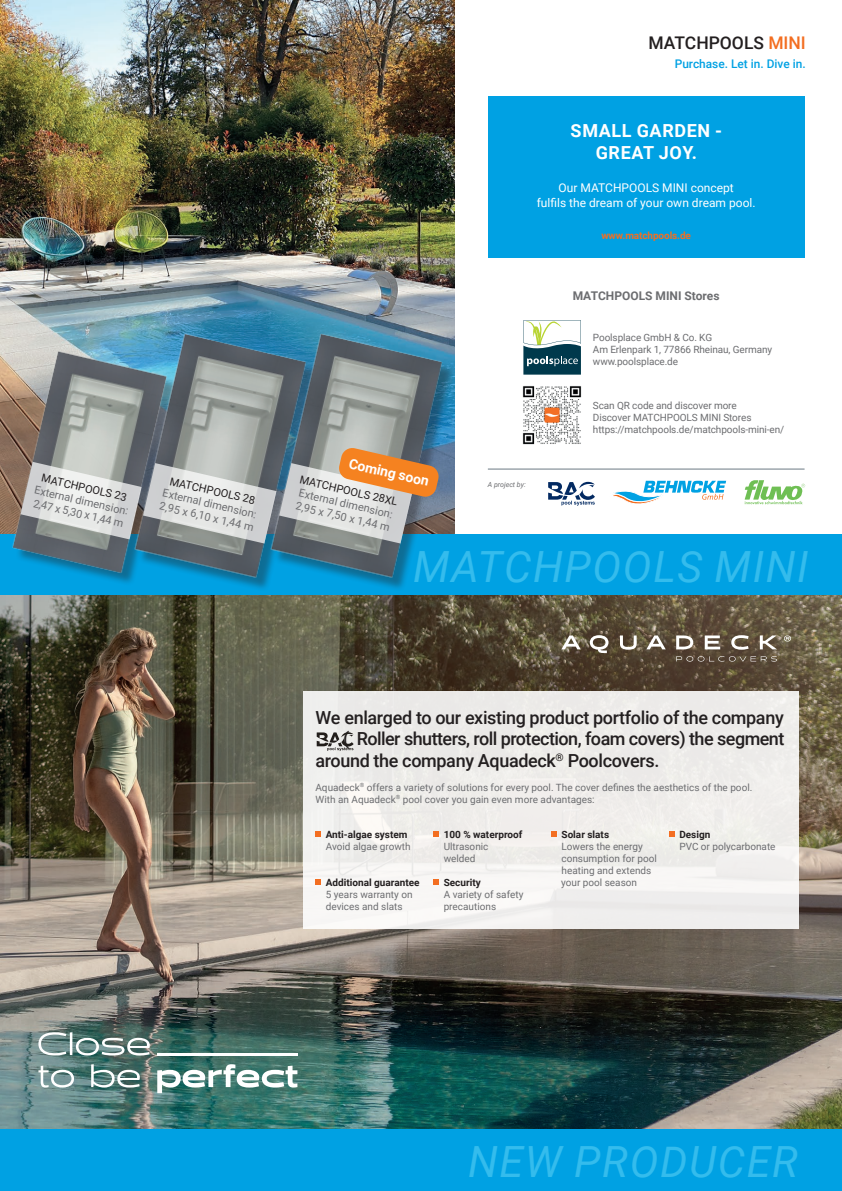
<style>
.page{position:relative;width:842px;height:1191px;background:#fff}
.page>*{position:absolute;margin:0;border:0;box-sizing:border-box;transform-origin:0 0}
.t1{font:italic 43px "Roboto";letter-spacing:.035em;color:#34bced}
.t2{font:500 18px "Roboto";letter-spacing:-.02em;color:#231f20}
.t3{font:700 18px/21.6px "Roboto";letter-spacing:.035em;color:#fff;text-align:center}
.t4{font:500 17.5px "Roboto";color:#231f20}
.t5{font:700 14px "Roboto";color:#fff}
.t6{font:12px/14.4px "Roboto";color:#fff;text-align:center}
.t7{font:700 12px "Roboto";color:#6c6d70}
.t8{font:500 11.9px "Roboto";color:#00a1e3}
.t9{font:11px/13.2px "Roboto";color:#6c6d70}
.t10{font:11px "Roboto";color:#231f20}
.t11{font:10px/12px "Roboto";color:#6c6d70}
.t12{font:700 10px "Roboto";color:#231f20}
.t13{font:700 10px "Roboto";letter-spacing:-.01em;color:#f36e21}
.t14{font:italic 7px "Roboto";color:#6c6d70}
.s1{color:#f36e21}
</style>
<div class="page">
<img style="left:0;top:0;width:454px;height:534px">
<div style="left:0;top:534px;width:842px;height:61px;background:#00a1e3"></div>
<img style="left:0;top:595px;width:842px;height:534px">
<div style="left:0;top:1129px;width:842px;height:62px;background:#00a1e3"></div>
<div style="left:303px;top:691px;width:496px;height:237px;background:#efeeeb"></div>
<svg style="left:315px;top:831px;width:6px;height:5px"></svg>
<svg style="left:315px;top:879px;width:6px;height:5px"></svg>
<svg style="left:433px;top:831px;width:6px;height:5px"></svg>
<svg style="left:433px;top:879px;width:6px;height:5px"></svg>
<svg style="left:551px;top:831px;width:6px;height:5px"></svg>
<svg style="left:669px;top:831px;width:5px;height:5px"></svg>
<svg style="left:317px;top:732px;width:37px;height:19px"></svg>
<hr style="left:157px;top:1053px;width:140px;height:2px;background:#fff">
<svg style="left:38px;top:1032px;width:28px;height:23px"></svg>
<hr style="left:70px;top:1032px;width:2px;height:23px;background:#fff">
<svg style="left:76px;top:1037px;width:75px;height:18px"></svg>
<svg style="left:38px;top:1065px;width:36px;height:22px"></svg>
<svg style="left:91px;top:1064px;width:51px;height:23px"></svg>
<svg style="left:157px;top:1064px;width:140px;height:29px"></svg>
<svg style="left:561px;top:635px;width:20px;height:14px"></svg>
<svg style="left:590px;top:635px;width:18px;height:18px"></svg>
<svg style="left:620px;top:635px;width:17px;height:14px"></svg>
<svg style="left:646px;top:635px;width:20px;height:14px"></svg>
<svg style="left:676px;top:635px;width:17px;height:14px"></svg>
<svg style="left:705px;top:635px;width:15px;height:14px"></svg>
<svg style="left:731px;top:635px;width:18px;height:14px"></svg>
<svg style="left:760px;top:635px;width:17px;height:14px"></svg>
<svg style="left:784px;top:635px;width:7px;height:6px"></svg>
<svg style="left:676px;top:656px;width:101px;height:5px"></svg>
<hr style="left:488px;top:469px;width:316px;height:1px;background:#6b7a83">
<svg style="left:613px;top:481px;width:113px;height:23px"></svg>
<svg style="left:745px;top:480px;width:60px;height:24px"></svg>
<svg style="left:548px;top:482px;width:47px;height:23px"></svg>
<div style="left:488px;top:96px;width:316px;height:161px;background:#00a1e3"></div>
<svg style="left:523px;top:320px;width:58px;height:54px"></svg>
<img style="left:522px;top:386px;width:60px;height:59px">
<div style="left:15px;top:354px;width:166px;height:232px;background:#231f20;opacity:.4"></div>
<img style="left:10px;top:349px;width:123px;height:227px">
<div style="left:138px;top:337px;width:181px;height:254px;background:#231f20;opacity:.4"></div>
<img style="left:133px;top:330px;width:136px;height:252px">
<div style="left:274px;top:337px;width:182px;height:254px;background:#231f20;opacity:.4"></div>
<img style="left:269px;top:330px;width:176px;height:252px">
<svg style="left:21px;top:447px;width:419px;height:96px;background:#b5b1aa"></svg>
<p class="t10" style="left:44px;top:470px;width:89px;rotate:13deg">MATCHPOOLS 23</p>
<p class="t9" style="left:36px;top:483px;width:98px;rotate:13deg">External dimension:<br>2,47 x 5,30 x 1,44 m</p>
<p class="t10" style="left:172px;top:473px;width:89px;rotate:13deg">MATCHPOOLS 28</p>
<p class="t9" style="left:164px;top:486px;width:98px;rotate:13deg">External dimension:<br>2,95 x 6,10 x 1,44 m</p>
<h3 class="t4" style="left:648px;top:31px;width:159px">MATCHPOOLS <span class="s1">MINI</span></h3>
<p class="t8" style="left:675px;top:55px;width:133px">Purchase. Let in. Dive in.</p>
<h2 class="t3" style="left:571px;top:119px;width:153px">SMALL GARDEN -<br>GREAT JOY.</h2>
<p class="t6" style="left:537px;top:180px;width:220px">Our MATCHPOOLS MINI concept<br>fulfils the dream of your own dream pool.</p>
<p class="t13" style="left:601px;top:228px;width:91px">www.matchpools.de</p>
<p class="t7" style="left:573px;top:287px;width:148px">MATCHPOOLS MINI Stores</p>
<h3 class="t5" style="left:351px;top:453px;width:83px;rotate:13deg">Coming soon</h3>
<p class="t10" style="left:302px;top:472px;width:102px;rotate:13deg">MATCHPOOLS 28XL</p>
<p class="t9" style="left:300px;top:486px;width:98px;rotate:13deg">External dimension:<br>2,95 x 7,50 x 1,44 m</p>
<p class="t14" style="left:488px;top:480px;width:39px">A project by:</p>
<p class="t11" style="left:593px;top:331px;width:181px">Poolsplace GmbH &amp; Co. KG<br>Am Erlenpark 1, 77866 Rheinau, Germany www.poolsplace.de</p>
<p class="t11" style="left:593px;top:399px;width:193px">Scan QR code and discover more<br>Discover MATCHPOOLS MINI Stores https://matchpools.de/matchpools-mini-en/</p>
<h1 class="t1" style="left:413px;top:536px;width:397px">MATCHPOOLS MINI</h1>
<h2 class="t2" style="left:315px;top:705px;width:470px">We enlarged to our existing product portfolio of the company</h2>
<h2 class="t2" style="left:343px;top:726px;width:443px">( Roller shutters, roll protection, foam covers) the segment</h2>
<h2 class="t2" style="left:315px;top:748px;width:345px">around the company Aquadeck<sup>®</sup> Poolcovers.</h2>
<p class="t11" style="left:315px;top:781px;width:438px">Aquadeck<sup>®</sup> offers a variety of solutions for every pool. The cover defines the aesthetics of the pool.<br>With an Aquadeck<sup>®</sup> pool cover you gain even more advantages:</p>
<p class="t12" style="left:326px;top:827px;width:83px">Anti-algae system</p>
<p class="t11" style="left:326px;top:839px;width:86px">Avoid algae growth</p>
<p class="t12" style="left:326px;top:875px;width:95px">Additional guarantee</p>
<p class="t11" style="left:326px;top:887px;width:88px">5 years warranty on devices and slats</p>
<p class="t12" style="left:444px;top:827px;width:80px">100 % waterproof</p>
<p class="t11" style="left:444px;top:839px;width:46px">Ultrasonic welded</p>
<p class="t12" style="left:444px;top:875px;width:39px">Security</p>
<p class="t11" style="left:444px;top:887px;width:81px">A variety of safety precautions</p>
<p class="t12" style="left:561px;top:827px;width:49px">Solar slats</p>
<p class="t11" style="left:561px;top:839px;width:97px">Lowers the energy consumption for pool heating and extends your pool season</p>
<p class="t12" style="left:679px;top:827px;width:33px">Design</p>
<p class="t11" style="left:679px;top:839px;width:98px">PVC or polycarbonate</p>
<h1 class="t1" style="left:468px;top:1131px;width:331px">NEW PRODUCER</h1>
</div>
